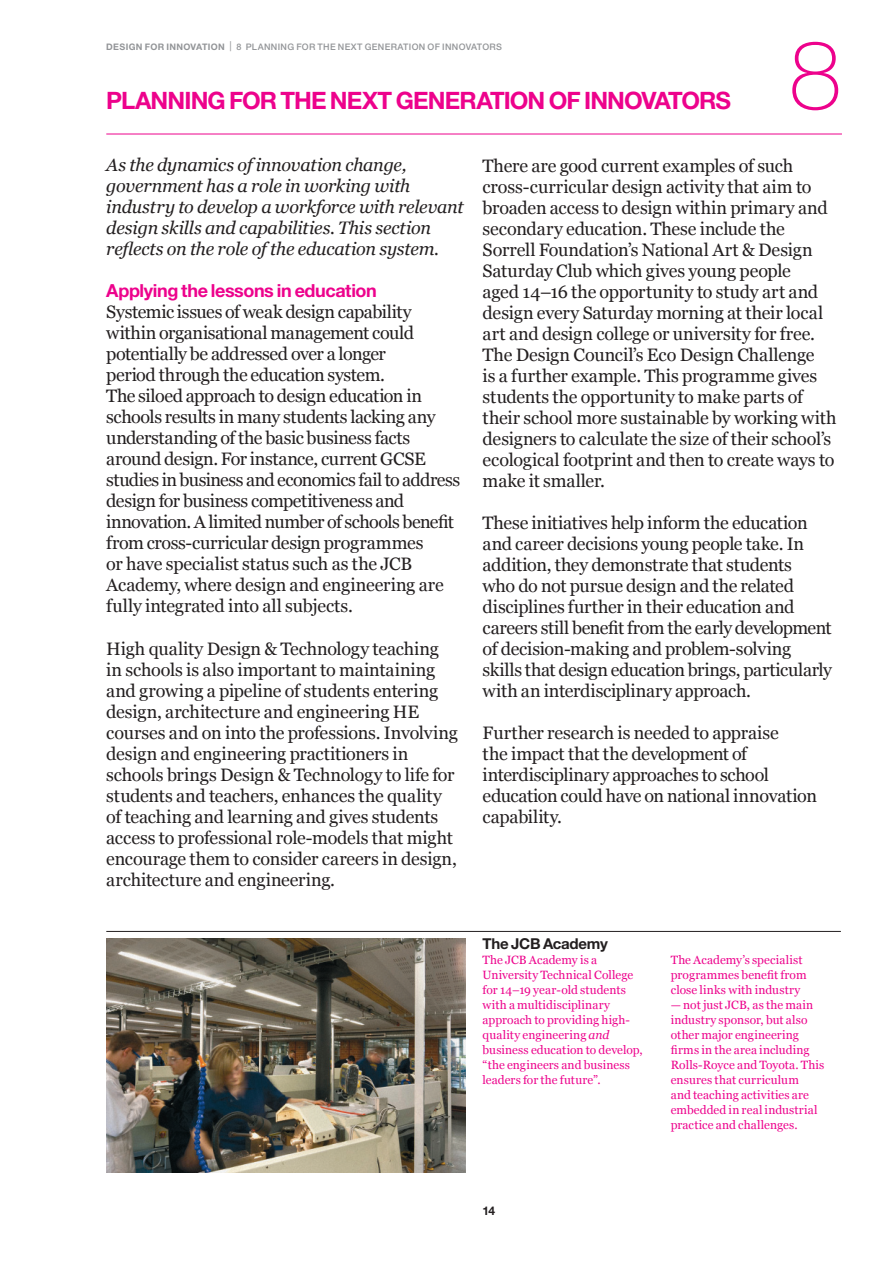
<style>
.page{position:relative;width:893px;height:1263px;background:#fff}
.page>*{position:absolute;margin:0;border:0;box-sizing:border-box;transform-origin:0 0}
.t1{font:100 96px "Helvetica Neue";color:#ed028c}
.t2{font:700 24px "Helvetica Neue";letter-spacing:-.04em;color:#ed028c}
.t3{font:18px/21px "Georgia";letter-spacing:-.015em;color:#231f20}
.t4{font:italic 18px/21px "Georgia";letter-spacing:-.015em;color:#231f20}
.t5{font:700 18px "Helvetica Neue";letter-spacing:-.02em;color:#ed028c}
.t6{font:700 15px "Helvetica Neue";letter-spacing:-.02em;color:#231f20}
.t7{font:12px/15px "Georgia";letter-spacing:.01em;color:#ed028c}
.t8{font:700 12px "Helvetica Neue";color:#231f20}
.t9{font:500 9px "Helvetica Neue";letter-spacing:.035em;color:#939598}
.t10{font:700 9px "Helvetica Neue";color:#939598}
.s1{font-weight:300;font-size:13.5px}
.s2{font-style:italic}
</style>
<div class="page">
<hr style="left:106px;top:134px;width:736px;height:1px;background:#ed028c">
<img style="left:106px;top:938px;width:360px;height:235px">
<hr style="left:106px;top:931px;width:735px;height:1px;background:#231f20">
<p class="t10" style="left:106px;top:41px;width:14px">DESIGN</p>
<p class="t10" style="left:145px;top:41px;width:8px">FOR</p>
<p class="t10" style="left:166px;top:41px;width:7px">INNOVATION</p>
<p class="t9" style="left:229px;top:41px;width:274px"><span class="s1">|</span> 8 PLANNING FOR THE NEXT GENERATION OF INNOVATORS</p>
<h2 class="t2" style="left:106px;top:86px;width:626px">PLANNING FOR THE NEXT GENERATION OF INNOVATORS</h2>
<h1 class="t1" style="left:789px;top:20px;width:55px">8</h1>
<p class="t4" style="left:106px;top:155px;width:359px">As the dynamics of innovation change, government has a role in working with industry to develop a workforce with relevant design skills and capabilities. This section reflects on the role of the education system.</p>
<p class="t5" style="left:106px;top:280px;width:272px">APPLYING THE LESSONS IN EDUCATION</p>
<p class="t3" style="left:106px;top:302px;width:355px">Systemic issues of weak design capability within organisational management could potentially be addressed over a longer<br>period through the education system.<br>The siloed approach to design education in schools results in many students lacking any understanding of the basic business facts around design. For instance, current GCSE studies in business and economics fail to address design for business competitiveness and innovation. A limited number of schools benefit from cross-curricular design programmes<br>or have specialist status such as the JCB Academy, where design and engineering are fully integrated into all subjects.</p>
<p class="t3" style="left:106px;top:638px;width:353px">High quality Design &amp; Technology teaching in schools is also important to maintaining and growing a pipeline of students entering design, architecture and engineering HE courses and on into the professions. Involving design and engineering practitioners in schools brings Design &amp; Technology to life for students and teachers, enhances the quality of teaching and learning and gives students access to professional role-models that might encourage them to consider careers in design, architecture and engineering.</p>
<p class="t3" style="left:483px;top:155px;width:356px">There are good current examples of such cross-curricular design activity that aim to broaden access to design within primary and secondary education. These include the Sorrell Foundation’s National Art &amp; Design Saturday Club which gives young people<br>aged 14–16 the opportunity to study art and design every Saturday morning at their local art and design college or university for free.<br>The Design Council’s Eco Design Challenge<br>is a further example. This programme gives students the opportunity to make parts of their school more sustainable by working with designers to calculate the size of their school’s ecological footprint and then to create ways to make it smaller.</p>
<p class="t3" style="left:483px;top:512px;width:351px">These initiatives help inform the education and career decisions young people take. In addition, they demonstrate that students<br>who do not pursue design and the related disciplines further in their education and careers still benefit from the early development of decision-making and problem-solving skills that design education brings, particularly with an interdisciplinary approach.</p>
<p class="t3" style="left:483px;top:722px;width:336px">Further research is needed to appraise<br>the impact that the development of interdisciplinary approaches to school education could have on national innovation capability.</p>
<p class="t6" style="left:483px;top:934px;width:127px">THE JCB ACADEMY</p>
<p class="t7" style="left:483px;top:952px;width:162px">The JCB Academy is a<br>University Technical College for 14–19 year-old students with a multidisciplinary approach to providing high&shy;quality engineering <span class="s2">and </span>business education to develop, “the engineers and business leaders for the future”.</p>
<p class="t7" style="left:671px;top:952px;width:137px">The Academy’s specialist programmes benefit from close links with industry</p>
<p class="t7" style="left:671px;top:997px;width:155px">— not just JCB, as the main industry sponsor, but also other major engineering firms in the area including<br>Rolls-Royce and Toyota. This ensures that curriculum<br>and teaching activities are embedded in real industrial practice and challenges.</p>
<p class="t8" style="left:483px;top:1203px;width:14px">14</p>
</div>
